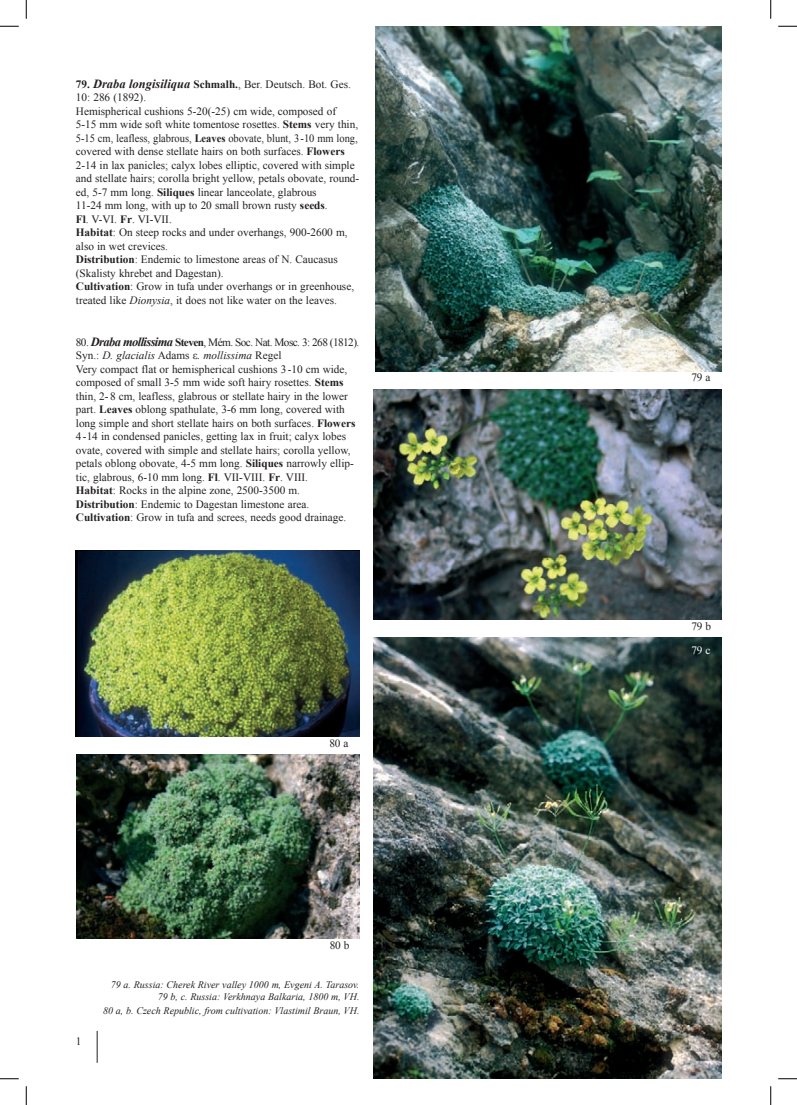
<style>
.page{position:relative;width:797px;height:1105px;background:#fff}
.page>*{position:absolute;margin:0;border:0;box-sizing:border-box;transform-origin:0 0}
.t1{font:11.25px/13.5px "Times New Roman";color:#231f20}
.t2{font:11.25px "Times New Roman";color:#fff}
.t3{font:italic 10px/12px "Times New Roman";color:#231f20;text-align:right}
.s1{font-weight:700}
.s2{font-weight:700;font-style:italic;font-size:12.5px}
.s3{font-style:italic}
</style>
<div class="page">
<hr style="left:97px;top:1031px;width:1px;height:32px;background:#231f20">
<img style="left:375px;top:26px;width:346px;height:345px">
<img style="left:373px;top:389px;width:348px;height:230px">
<img style="left:76px;top:551px;width:283px;height:186px">
<img style="left:373px;top:637px;width:348px;height:442px">
<img style="left:76px;top:755px;width:283px;height:184px">
<svg style="left:0;top:25px;width:19px;height:2px"></svg>
<svg style="left:778px;top:25px;width:19px;height:2px"></svg>
<svg style="left:0;top:1078px;width:19px;height:1px"></svg>
<svg style="left:778px;top:1078px;width:19px;height:1px"></svg>
<svg style="left:25px;top:0;width:2px;height:19px"></svg>
<svg style="left:25px;top:1086px;width:2px;height:19px"></svg>
<svg style="left:770px;top:0;width:1px;height:19px"></svg>
<svg style="left:770px;top:1086px;width:1px;height:19px"></svg>
<p class="t1" style="left:76px;top:77px;width:285px"><span class="s1">79.</span> <span class="s2">Draba longisiliqua</span> <span class="s1">Schmalh.</span>, Ber. Deutsch. Bot. Ges.<br>10: 286 (1892).<br>Hemispherical cushions 5-20(-25) cm wide, composed of 5-15 mm wide soft white tomentose rosettes. <span class="s1">Stems</span> very thin, 5-15 cm, leafless, glabrous, <span class="s1">Leaves</span> obovate, blunt, 3 -10 mm long, covered with dense stellate hairs on both surfaces. <span class="s1">Flowers </span>2-14 in lax panicles; calyx lobes elliptic, covered with simple and stellate hairs; corolla bright yellow, petals obovate, round&shy;ed, 5-7 mm long. <span class="s1">Siliques</span> linear lanceolate, glabrous<br>11-24 mm long, with up to 20 small brown rusty <span class="s1">seeds</span>.<br><span class="s1">Fl</span>. V-VI. <span class="s1">Fr</span>. VI-VII.<br><span class="s1">Habitat</span>: On steep rocks and under overhangs, 900-2600 m, also in wet crevices.<br><span class="s1">Distribution</span>: Endemic to limestone areas of N. Caucasus (Skalisty khrebet and Dagestan).<br><span class="s1">Cultivation</span>: Grow in tufa under overhangs or in greenhouse, treated like <span class="s3">Dionysia</span>, it does not like water on the leaves.</p>
<p class="t1" style="left:76px;top:335px;width:285px">80. <span class="s2">Draba mollissima</span> <span class="s1">Steven</span>, Mém. Soc. Nat. Mosc. 3: 268 (1812).<br>Syn.: <span class="s3">D. glacialis</span> Adams ε<span class="s3">. mollissima</span> Regel<br>Very compact flat or hemispherical cushions 3 -10 cm wide, composed of small 3-5 mm wide soft hairy rosettes. <span class="s1">Stems </span>thin, 2- 8 cm, leafless, glabrous or stellate hairy in the lower part. <span class="s1">Leaves</span> oblong spathulate, 3-6 mm long, covered with long simple and short stellate hairs on both surfaces. <span class="s1">Flowers </span>4 -14 in condensed panicles, getting lax in fruit; calyx lobes ovate, covered with simple and stellate hairs; corolla yellow, petals oblong obovate, 4-5 mm long. <span class="s1">Siliques</span> narrowly ellip&shy;tic, glabrous, 6-10 mm long. <span class="s1">Fl</span>. VII-VIII. <span class="s1">Fr</span>. VIII.<br><span class="s1">Habitat</span>: Rocks in the alpine zone, 2500-3500 m.<br><span class="s1">Distribution</span>: Endemic to Dagestan limestone area.<br><span class="s1">Cultivation</span>: Grow in tufa and screes, needs good drainage.</p>
<p class="t1" style="left:329px;top:736px;width:21px">80 a</p>
<p class="t1" style="left:330px;top:938px;width:21px">80 b</p>
<p class="t1" style="left:76px;top:1034px;width:7px">1</p>
<p class="t3" style="left:111px;top:978px;width:250px">79 a. Russia: Cherek River valley 1000 m, Evgeni A. Tarasov.<br>79 b, c. Russia: Verkhnaya Balkaria, 1800 m, VH.</p>
<p class="t3" style="left:103px;top:1004px;width:258px">80 a, b. Czech Republic, from cultivation: Vlastimil Braun, VH.</p>
<p class="t1" style="left:691px;top:370px;width:21px">79 a</p>
<p class="t1" style="left:691px;top:619px;width:21px">79 b</p>
<p class="t2" style="left:691px;top:642px;width:21px">79 c</p>
</div>
